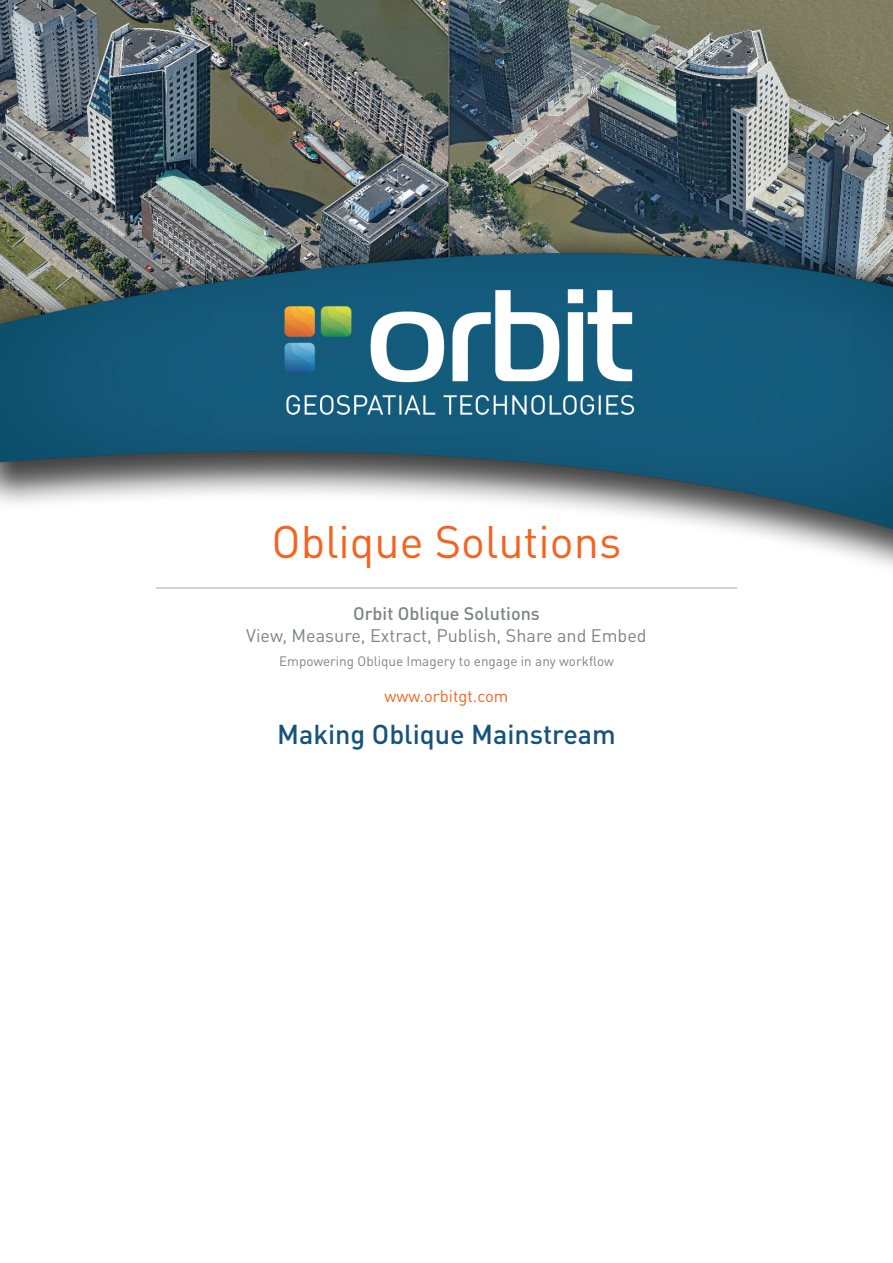
<style>
.page{position:relative;width:893px;height:1263px;background:#fff}
.page>*{position:absolute;margin:0;border:0;box-sizing:border-box;transform-origin:0 0}
.t1{font:45px "DINOT";color:#f36421}
.t2{font:500 27px "DINOT";color:#16537a}
.t3{font:18px "DINOT";color:#808285}
.t4{font:500 18px "DINOT";color:#808285}
.t5{font:16.5px "DINOT";color:#f36421}
.t6{font:13.5px "DINOT";color:#808285}
</style>
<div class="page">
<img style="left:0;top:0;width:893px;height:567px">
<hr style="left:156px;top:587px;width:581px;height:2px;background:#d1d2d4">
<h1 class="t1" style="left:272px;top:514px;width:351px">Oblique Solutions</h1>
<h3 class="t4" style="left:353px;top:602px;width:188px">Orbit Oblique Solutions</h3>
<h3 class="t3" style="left:246px;top:624px;width:402px">View, Measure, Extract, Publish, Share and Embed</h3>
<p class="t6" style="left:279px;top:653px;width:336px">Empowering Oblique Imagery to engage in any workflow</p>
<p class="t5" style="left:385px;top:686px;width:125px">www.orbitgt.com</p>
<h2 class="t2" style="left:277px;top:716px;width:340px">Making Oblique Mainstream</h2>
</div>
